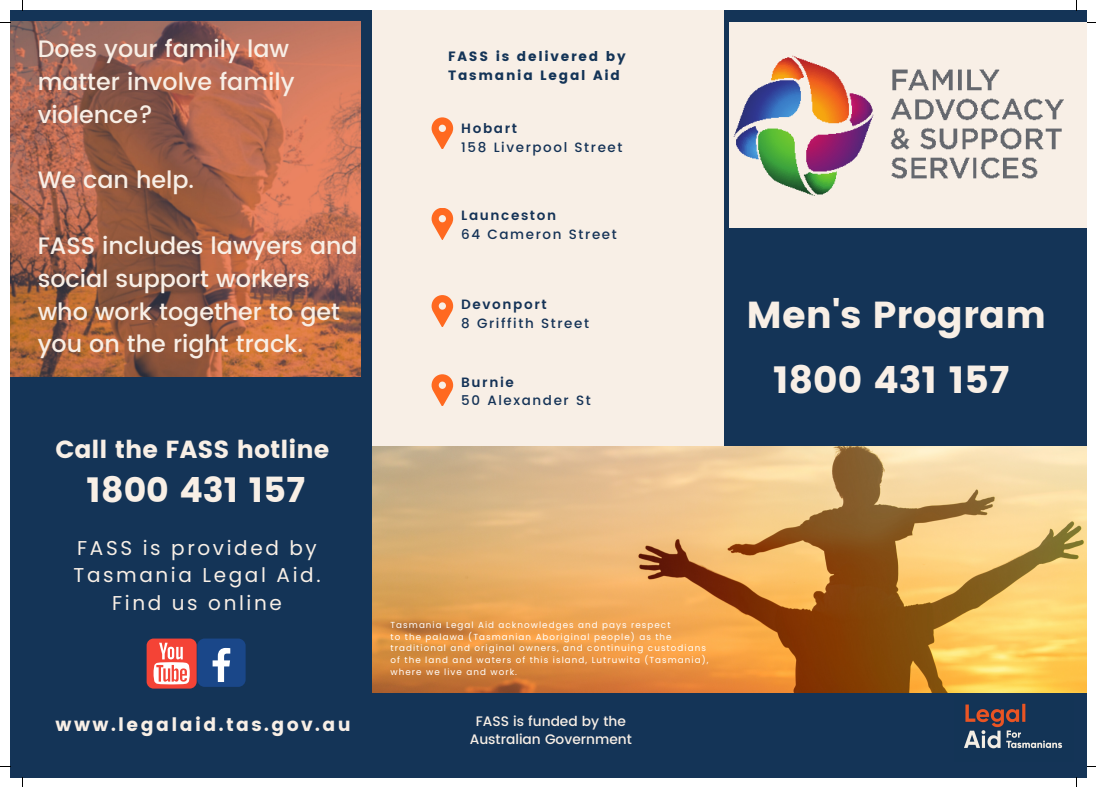
<style>
.page{position:relative;width:1096px;height:787px;background:#fff}
.page>*{position:absolute;margin:0;border:0;box-sizing:border-box;transform-origin:0 0}
.t1{font:37.5px "Poppins";color:#f8efe6}
.t2{font:34.75px "Poppins";color:#f8efe6}
.t3{font:24.75px "Poppins";color:#f8efe6}
.t4{font:500 23.75px/32.9px "Poppins";color:#f8efe6}
.t5{font:20px/27.2px "Poppins";letter-spacing:.13em;color:#f8efe6}
.t6{font:18.5px "Poppins";letter-spacing:.13em;color:#f8efe6}
.t7{font:500 13.75px "Poppins";color:#f8efe6}
.t8{font:500 13.5px "Poppins";letter-spacing:.12em;color:#143256}
.t9{font:13.5px "Poppins";letter-spacing:.13em;color:#143457}
.t10{font:600 13.5px "Poppins";letter-spacing:.12em;color:#143256}
.t11{font:8.75px/11.6px "Poppins";letter-spacing:.12em;color:#fff}
</style>
<div class="page">
<div style="left:10px;top:10px;width:1076px;height:768px;background:#143457"></div>
<div style="left:372px;top:10px;width:351px;height:574px;background:#f8efe6"></div>
<img style="left:10px;top:22px;width:350px;height:354px">
<img style="left:372px;top:446px;width:714px;height:246px">
<img style="left:964px;top:703px;width:99px;height:46px">
<div style="left:197px;top:638px;width:48px;height:48px;background:#1a4789;border-radius:7px"></div>
<svg style="left:212px;top:648px;width:18px;height:34px"></svg>
<div style="left:147px;top:638px;width:49px;height:50px;background:#f44336;border-radius:7px"></div>
<svg style="left:153px;top:643px;width:37px;height:41px"></svg>
<svg style="left:431px;top:118px;width:22px;height:31px"></svg>
<svg style="left:431px;top:208px;width:22px;height:31px"></svg>
<svg style="left:431px;top:296px;width:22px;height:31px"></svg>
<svg style="left:431px;top:375px;width:22px;height:31px"></svg>
<div style="left:729px;top:22px;width:357px;height:205px;background:#f8efe6"></div>
<img style="left:733px;top:55px;width:330px;height:141px">
<p class="t4" style="left:38px;top:32px;width:258px">Does your family law matter involve family violence?</p>
<p class="t4" style="left:38px;top:164px;width:158px">We can help.</p>
<p class="t4" style="left:38px;top:229px;width:321px">FASS includes lawyers and social support workers who work together to get you on the right track.</p>
<p class="t3" style="left:55px;top:435px;width:275px">Call the FASS hotline</p>
<p class="t2" style="left:87px;top:470px;width:220px">1800 431 157</p>
<p class="t5" style="left:74px;top:534px;width:248px">FASS is provided by<br>Tasmania Legal Aid.</p>
<p class="t5" style="left:112px;top:589px;width:171px">Find us online</p>
<p class="t6" style="left:56px;top:714px;width:296px">www.legalaid.tas.gov.au</p>
<p class="t9" style="left:448px;top:49px;width:179px">FASS is delivered by</p>
<p class="t9" style="left:448px;top:68px;width:173px">Tasmania Legal Aid</p>
<p class="t10" style="left:461px;top:120px;width:57px">Hobart</p>
<p class="t8" style="left:461px;top:139px;width:163px">158 Liverpool Street</p>
<p class="t10" style="left:461px;top:208px;width:96px">Launceston</p>
<p class="t8" style="left:461px;top:226px;width:157px">64 Cameron Street</p>
<p class="t10" style="left:461px;top:296px;width:87px">Devonport</p>
<p class="t8" style="left:461px;top:315px;width:129px">8 Griffith Street</p>
<p class="t10" style="left:461px;top:374px;width:54px">Burnie</p>
<p class="t8" style="left:461px;top:393px;width:131px">50 Alexander St</p>
<p class="t11" style="left:390px;top:619px;width:281px">Tasmania Legal Aid acknowledges and pays respect</p>
<p class="t11" style="left:390px;top:631px;width:319px">to the palawa (Tasmanian Aboriginal people) as the traditional and original owners, and continuing custodians of the land and waters of this island, Lutruwita (Tasmania), where we live and work.</p>
<p class="t7" style="left:475px;top:713px;width:152px">FASS is funded by the</p>
<p class="t7" style="left:469px;top:731px;width:163px">Australian Government</p>
<p class="t1" style="left:746px;top:293px;width:301px">Men's Program</p>
<p class="t1" style="left:773px;top:358px;width:238px">1800 431 157</p>
</div>
